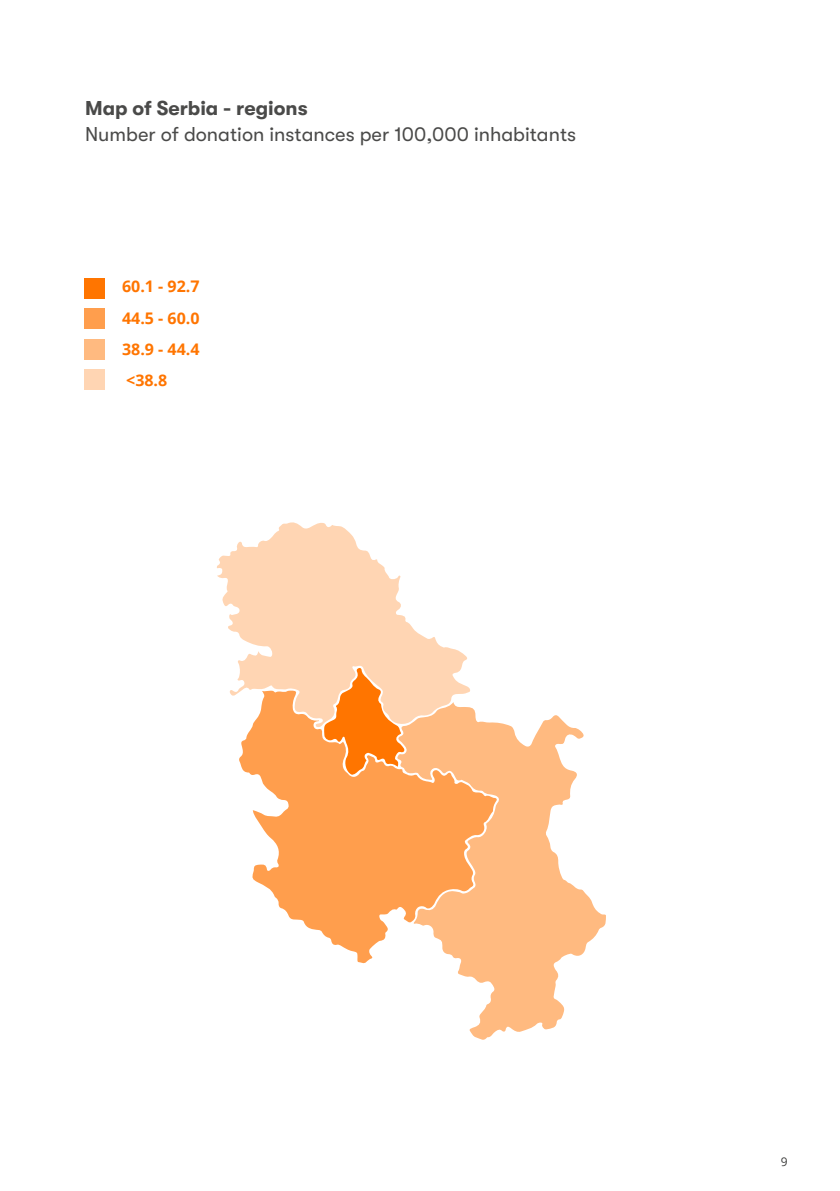
<style>
.page{position:relative;width:840px;height:1191px;background:#fff}
.page>*{position:absolute;margin:0;border:0;box-sizing:border-box;transform-origin:0 0}
.t1{font:20px "GT Walsheim Pro";color:#4a4a49}
.t2{font:700 20px "GT Walsheim Pro";color:#4a4a49}
.t3{font:700 16px/31.2px "Open Sans";color:#ff7500}
.t4{font:12px "Open Sans";color:#3c3c3b}
</style>
<div class="page">
<svg style="left:239px;top:727px;width:158px;height:236px;fill:#ff9e4d"></svg>
<svg style="left:397px;top:707px;width:208px;height:332px;fill:#ffba80"></svg>
<svg style="left:217px;top:522px;width:253px;height:205px;fill:#ffd5b3"></svg>
<svg style="left:323px;top:667px;width:81px;height:108px;background:#ffa254"></svg>
<div style="left:85px;top:278px;width:20px;height:20px;background:#ff7500"></div>
<div style="left:85px;top:309px;width:20px;height:20px;background:#ff9e4d"></div>
<div style="left:85px;top:339px;width:20px;height:20px;background:#ffba80"></div>
<div style="left:85px;top:370px;width:20px;height:20px;background:#ffd5b3"></div>
<p class="t2" style="left:85px;top:97px;width:224px">Map of Serbia - regions</p>
<p class="t1" style="left:85px;top:123px;width:492px">Number of donation instances per 100,000 inhabitants</p>
<p class="t3" style="left:122px;top:271px;width:79px">60.1 - 92.7</p>
<p class="t3" style="left:122px;top:302px;width:79px">44.5 - 60.0</p>
<p class="t3" style="left:122px;top:333px;width:79px">38.9 - 44.4 &lt;38.8</p>
<p class="t4" style="left:780px;top:1153px;width:8px">9</p>
</div>
